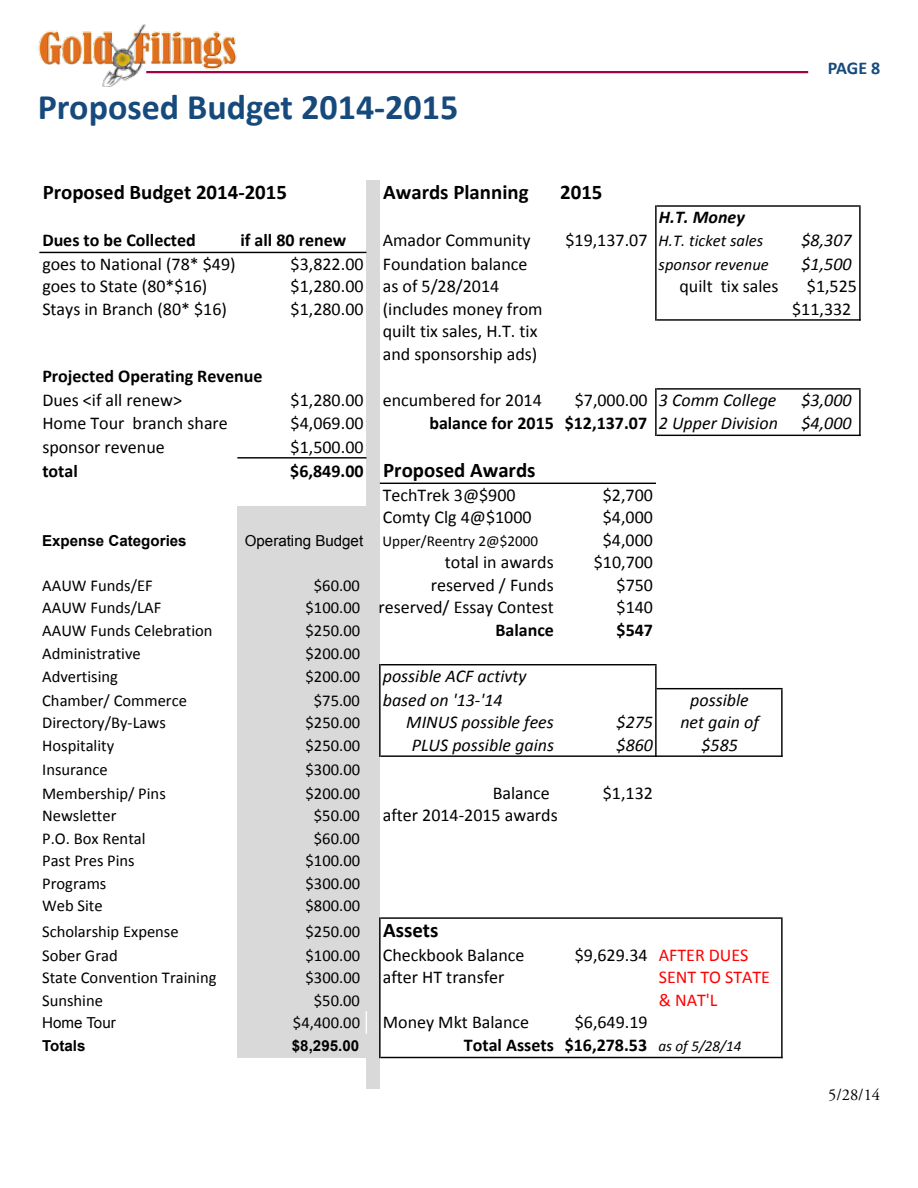
<style>
.page{position:relative;width:918px;height:1188px;background:#fff}
.page>*{position:absolute;margin:0;border:0;box-sizing:border-box;transform-origin:0 0}
.t1{font:700 36px "Calibri";color:#174a7c}
.t2{font:700 20.85px "Calibri";color:#000}
.t3{font:18px/22.5px "Calibri";color:#000}
.t4{font:italic 18px "Calibri";color:#000}
.t5{font:700 18px "Calibri";color:#000}
.t6{font:18px "Calibri";color:#f00}
.t7{font:italic 700 18px "Calibri";color:#000}
.t8{font:700 18px "Calibri";color:#174a7c}
.t9{font:16.5px "Calibri";color:#000}
.t10{font:italic 16.5px "Calibri";color:#000}
.t11{font:16.5px "Adobe Garamond Pro";color:#000}
.t12{font:700 15.15px "Arial";color:#000}
.t13{font:15.15px "Arial";color:#000}
.t14{font:15.15px "Calibri";color:#000}
.s1{font-style:normal;font-size:18px}
.s2{font-style:normal}
.s3{font-weight:400;font-style:italic}
.s4{font-size:18px}
.s5{font-size:16.5px}
.s6{font-weight:700;font-size:20.85px}
.s7{color:#f00}
.s8{font-weight:400;font-style:italic;font-size:15.15px}
</style>
<div class="page">
<img style="left:38px;top:24px;width:234px;height:62px">
<hr style="left:146px;top:71px;width:662px;height:2px;background:#a30046">
<div style="left:366px;top:181px;width:14px;height:325px;background:#d9d9d9"></div>
<div style="left:237px;top:506px;width:143px;height:22px;background:#d9d9d9"></div>
<div style="left:237px;top:528px;width:143px;height:530px;background:#d9d9d9"></div>
<div style="left:366px;top:1058px;width:14px;height:22px;background:#d9d9d9"></div>
<div style="left:366px;top:1080px;width:14px;height:9px;background:#d9d9d9"></div>
<hr style="left:655px;top:205px;width:2px;height:116px;background:#000">
<hr style="left:859px;top:207px;width:2px;height:114px;background:#000">
<hr style="left:655px;top:388px;width:2px;height:48px;background:#000">
<hr style="left:379px;top:664px;width:2px;height:93px;background:#000">
<hr style="left:781px;top:689px;width:2px;height:68px;background:#000">
<hr style="left:655px;top:665px;width:2px;height:92px;background:#000">
<hr style="left:859px;top:390px;width:2px;height:46px;background:#000">
<hr style="left:379px;top:917px;width:2px;height:141px;background:#000">
<hr style="left:781px;top:919px;width:2px;height:139px;background:#000">
<svg style="left:366px;top:1011px;width:1px;height:23px"></svg>
<hr style="left:657px;top:205px;width:204px;height:2px;background:#000">
<hr style="left:39px;top:252px;width:327px;height:1px;background:#000">
<hr style="left:657px;top:319px;width:204px;height:2px;background:#000">
<hr style="left:657px;top:388px;width:204px;height:2px;background:#000">
<hr style="left:657px;top:435px;width:204px;height:1px;background:#000">
<hr style="left:237px;top:457px;width:129px;height:2px;background:#000">
<hr style="left:380px;top:483px;width:276px;height:1px;background:#000">
<hr style="left:381px;top:664px;width:276px;height:1px;background:#000">
<hr style="left:657px;top:688px;width:126px;height:1px;background:#000">
<hr style="left:381px;top:755px;width:402px;height:2px;background:#000">
<hr style="left:381px;top:917px;width:402px;height:2px;background:#000">
<hr style="left:381px;top:1057px;width:402px;height:1px;background:#000">
<h1 class="t1" style="left:38px;top:84px;width:422px">Proposed Budget 2014-2015</h1>
<p class="t2" style="left:43px;top:179px;width:246px">Proposed Budget 2014--‐2015</p>
<p class="t2" style="left:383px;top:179px;width:147px">Awards Planning</p>
<p class="t2" style="left:560px;top:179px;width:44px">2015</p>
<p class="t7" style="left:659px;top:206px;width:87px">H.T. Money</p>
<p class="t8" style="left:828px;top:56px;width:54px">PAGE 8</p>
<p class="t5" style="left:42px;top:228px;width:155px">Dues to be Collected</p>
<p class="t5" style="left:240px;top:228px;width:108px">if all 80 renew</p>
<p class="t3" style="left:383px;top:229px;width:149px">Amador Community</p>
<p class="t10" style="left:565px;top:229px;width:199px"><span class="s1">$19,137.07</span> H.T. ticket sales</p>
<p class="t4" style="left:801px;top:227px;width:52px">$8,307</p>
<p class="t3" style="left:42px;top:253px;width:195px">goes to National (78* $49)</p>
<p class="t3" style="left:291px;top:253px;width:238px">$3,822.00 Foundation balance</p>
<p class="t10" style="left:659px;top:253px;width:112px">sponsor revenue</p>
<p class="t4" style="left:801px;top:251px;width:52px">$1,500</p>
<p class="t3" style="left:42px;top:275px;width:167px">goes to State (80*$16)</p>
<p class="t3" style="left:291px;top:275px;width:210px">$1,280.00 as of 5/28/2014</p>
<p class="t3" style="left:680px;top:275px;width:101px">quilt tix sales</p>
<p class="t3" style="left:807px;top:275px;width:52px">$1,525</p>
<p class="t3" style="left:42px;top:298px;width:186px">Stays in Branch (80* $16)</p>
<p class="t3" style="left:291px;top:298px;width:253px">$1,280.00 (includes money from</p>
<p class="t3" style="left:792px;top:298px;width:61px">$11,332</p>
<p class="t3" style="left:383px;top:320px;width:156px">quilt tix sales, H.T. tix and sponsorship ads)</p>
<p class="t5" style="left:42px;top:365px;width:222px">Projected Operating Revenue</p>
<p class="t3" style="left:42px;top:389px;width:141px">Dues &lt;if all renew&gt;</p>
<p class="t3" style="left:291px;top:389px;width:253px">$1,280.00 encumbered for 2014</p>
<p class="t4" style="left:575px;top:388px;width:203px"><span class="s2">$7,000.00</span> 3 Comm College</p>
<p class="t4" style="left:801px;top:388px;width:52px">$3,000</p>
<p class="t3" style="left:42px;top:411px;width:187px">Home Tour branch share</p>
<p class="t3" style="left:291px;top:411px;width:74px">$4,069.00</p>
<p class="t5" style="left:429px;top:411px;width:350px">balance for 2015 $12,137.07 <span class="s3">2 Upper Division</span></p>
<p class="t4" style="left:801px;top:410px;width:52px">$4,000</p>
<p class="t3" style="left:42px;top:435px;width:124px">sponsor revenue</p>
<p class="t3" style="left:291px;top:435px;width:74px">$1,500.00</p>
<p class="t5" style="left:42px;top:459px;width:37px">total</p>
<p class="t2" style="left:290px;top:456px;width:247px"><span class="s4">$6,849.00</span> Proposed Awards</p>
<p class="t3" style="left:383px;top:483px;width:134px">TechTrek 3@$900</p>
<p class="t3" style="left:603px;top:483px;width:52px">$2,700</p>
<p class="t3" style="left:383px;top:506px;width:150px">Comty Clg 4@$1000</p>
<p class="t3" style="left:603px;top:506px;width:52px">$4,000</p>
<p class="t12" style="left:42px;top:530px;width:146px">Expense Categories</p>
<p class="t13" style="left:245px;top:530px;width:120px">Operating Budget</p>
<p class="t14" style="left:382px;top:531px;width:157px">Upper/Reentry 2@$2000</p>
<p class="t3" style="left:603px;top:528px;width:52px">$4,000</p>
<p class="t3" style="left:445px;top:551px;width:110px">total in awards</p>
<p class="t3" style="left:594px;top:551px;width:61px">$10,700</p>
<p class="t9" style="left:42px;top:575px;width:112px">AAUW Funds/EF</p>
<p class="t9" style="left:314px;top:575px;width:48px">$60.00</p>
<p class="t3" style="left:431px;top:573px;width:124px">reserved / Funds</p>
<p class="t3" style="left:617px;top:573px;width:38px">$750</p>
<p class="t9" style="left:42px;top:597px;width:121px">AAUW Funds/LAF</p>
<p class="t3" style="left:306px;top:596px;width:250px"><span class="s5">$100.00</span> reserved/ Essay Contest</p>
<p class="t3" style="left:617px;top:596px;width:38px">$140</p>
<p class="t9" style="left:42px;top:620px;width:172px">AAUW Funds Celebration</p>
<p class="t9" style="left:306px;top:620px;width:56px">$250.00</p>
<p class="t5" style="left:496px;top:618px;width:60px">Balance</p>
<p class="t5" style="left:617px;top:618px;width:38px">$547</p>
<p class="t9" style="left:42px;top:644px;width:100px">Administrative</p>
<p class="t9" style="left:306px;top:644px;width:56px">$200.00</p>
<p class="t9" style="left:42px;top:666px;width:77px">Advertising</p>
<p class="t9" style="left:306px;top:666px;width:56px">$200.00</p>
<p class="t4" style="left:383px;top:664px;width:145px">possible ACF activty</p>
<p class="t9" style="left:42px;top:690px;width:146px">Chamber/ Commerce</p>
<p class="t9" style="left:314px;top:690px;width:48px">$75.00</p>
<p class="t4" style="left:383px;top:688px;width:121px">based on '13--‐'14</p>
<p class="t4" style="left:690px;top:688px;width:60px">possible</p>
<p class="t9" style="left:42px;top:713px;width:125px">Directory/By--‐Laws</p>
<p class="t9" style="left:306px;top:713px;width:56px">$250.00</p>
<p class="t4" style="left:406px;top:710px;width:149px">MINUS possible fees</p>
<p class="t4" style="left:617px;top:710px;width:38px">$275</p>
<p class="t4" style="left:680px;top:710px;width:80px">net gain of</p>
<p class="t9" style="left:42px;top:735px;width:74px">Hospitality</p>
<p class="t9" style="left:306px;top:735px;width:56px">$250.00</p>
<p class="t4" style="left:412px;top:733px;width:144px">PLUS possible gains</p>
<p class="t4" style="left:617px;top:733px;width:38px">$860</p>
<p class="t4" style="left:701px;top:733px;width:38px">$585</p>
<p class="t9" style="left:42px;top:759px;width:67px">Insurance</p>
<p class="t9" style="left:306px;top:759px;width:56px">$300.00</p>
<p class="t9" style="left:42px;top:783px;width:125px">Membership/ Pins</p>
<p class="t9" style="left:306px;top:783px;width:56px">$200.00</p>
<p class="t3" style="left:493px;top:782px;width:59px">Balance</p>
<p class="t3" style="left:603px;top:782px;width:52px">$1,132</p>
<p class="t9" style="left:42px;top:805px;width:76px">Newsletter</p>
<p class="t9" style="left:314px;top:805px;width:48px">$50.00</p>
<p class="t3" style="left:383px;top:804px;width:176px">after 2014--‐2015 awards</p>
<p class="t9" style="left:42px;top:828px;width:105px">P.O. Box Rental</p>
<p class="t9" style="left:314px;top:828px;width:48px">$60.00</p>
<p class="t9" style="left:42px;top:850px;width:94px">Past Pres Pins</p>
<p class="t9" style="left:306px;top:850px;width:56px">$100.00</p>
<p class="t9" style="left:42px;top:873px;width:66px">Programs</p>
<p class="t9" style="left:306px;top:873px;width:56px">$300.00</p>
<p class="t9" style="left:42px;top:895px;width:62px">Web Site</p>
<p class="t9" style="left:306px;top:895px;width:56px">$800.00</p>
<p class="t9" style="left:42px;top:921px;width:138px">Scholarship Expense</p>
<p class="t9" style="left:306px;top:921px;width:134px">$250.00 <span class="s6">Assets</span></p>
<p class="t9" style="left:42px;top:945px;width:77px">Sober Grad</p>
<p class="t9" style="left:306px;top:945px;width:56px">$100.00</p>
<p class="t3" style="left:383px;top:944px;width:143px">Checkbook Balance</p>
<p class="t3" style="left:575px;top:944px;width:175px">$9,629.34 <span class="s7">AFTER DUES</span></p>
<p class="t9" style="left:42px;top:967px;width:176px">State Convention Training</p>
<p class="t9" style="left:306px;top:967px;width:56px">$300.00</p>
<p class="t3" style="left:383px;top:966px;width:123px">after HT transfer</p>
<p class="t6" style="left:659px;top:966px;width:113px">SENT TO STATE</p>
<p class="t9" style="left:42px;top:990px;width:62px">Sunshine</p>
<p class="t9" style="left:314px;top:990px;width:48px">$50.00</p>
<p class="t6" style="left:659px;top:988px;width:60px">&amp; NAT'L</p>
<p class="t13" style="left:42px;top:1013px;width:75px">Home Tour</p>
<p class="t9" style="left:293px;top:1012px;width:69px">$4,400.00</p>
<p class="t3" style="left:383px;top:1011px;width:148px">Money Mkt Balance</p>
<p class="t3" style="left:575px;top:1011px;width:74px">$6,649.19</p>
<p class="t12" style="left:42px;top:1035px;width:45px">Totals</p>
<p class="t12" style="left:292px;top:1035px;width:69px">$8,295.00</p>
<p class="t5" style="left:464px;top:1033px;width:279px">Total Assets $16,278.53 <span class="s8">as of 5/28/14</span></p>
<p class="t11" style="left:828px;top:1085px;width:54px">5/28/14</p>
</div>
